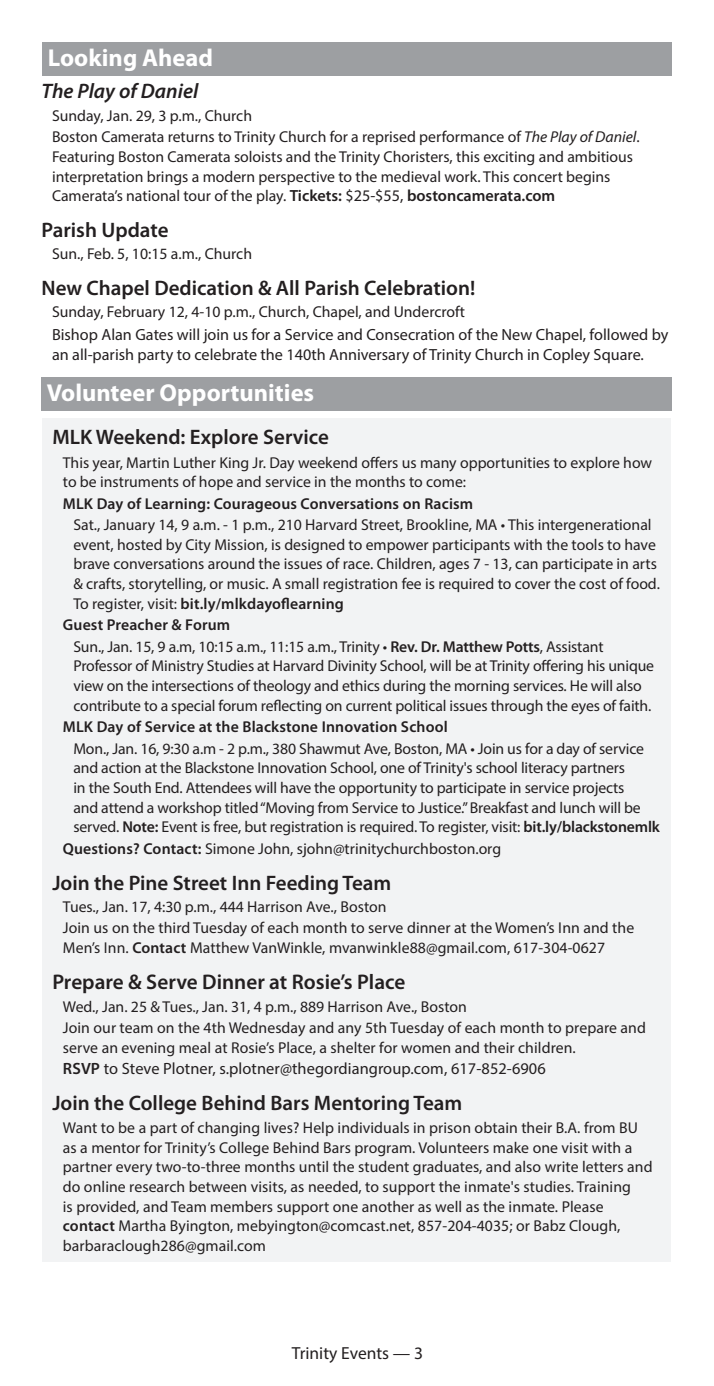
<style>
.page{position:relative;width:714px;height:1386px;background:#fff}
.page>*{position:absolute;margin:0;border:0;box-sizing:border-box;transform-origin:0 0}
.Event_Section_Header{font:700 24.5px "Myriad Pro";color:#fff}
.Event_Title_Myriad{font:600 21.18px "Myriad Pro";color:#231f20}
.Event_Title_Myriad-2{font:600 21px "Myriad Pro";color:#231f20}
.Event_Title_Myriad-3{font:italic 600 21px "Myriad Pro";color:#231f20}
.t1{font:17.5px "Myriad Pro";color:#231f20}
.Body_Copy_Myriad{font:16.28px "Myriad Pro";letter-spacing:.005em;color:#231f20}
.Contact_Myriad{font:16.1px/19.4px "Myriad Pro";color:#231f20}
.Body_Copy_Myriad-2{font:15.75px/19.6px "Myriad Pro";color:#231f20}
.Event_Date_Time_Myri{font:15.75px "Myriad Pro";color:#231f20}
.Body_Copy_Myriad-3{font:600 15.75px "Myriad Pro";letter-spacing:.01em;color:#231f20}
.s1{font-style:italic}
.s2{font-weight:600;font-size:16.1px}
.s3{font-size:16.1px}
.s4{font-weight:600}
</style>
<div class="page">
<div style="left:42px;top:418px;width:629px;height:844px;background:#f2f3f4"></div>
<div style="left:41px;top:377px;width:631px;height:34px;background:#9d9fa2"></div>
<div style="left:42px;top:42px;width:630px;height:34px;background:#9d9fa2"></div>
<p class="Event_Section_Header" style="left:48px;top:41px;width:167px">Looking Ahead</p>
<p class="Event_Title_Myriad-3" style="left:42px;top:78px;width:158px">The Play of Daniel</p>
<p class="Event_Date_Time_Myri" style="left:52px;top:106px;width:202px">Sunday, Jan. 29, 3 p.m., Church</p>
<p class="Body_Copy_Myriad-2" style="left:52px;top:127px;width:589px">Boston Camerata returns to Trinity Church for a reprised performance of <span class="s1">The Play of Daniel</span>.<br>Featuring Boston Camerata soloists and the Trinity Choristers, this exciting and ambitious interpretation brings a modern perspective to the medieval work. This concert begins Camerata’s national tour of the play. <span class="s2">Tickets:</span> <span class="s3">$25-$55,</span> <span class="s2">bostoncamerata.com</span></p>
<p class="Event_Title_Myriad-2" style="left:42px;top:217px;width:129px">Parish Update</p>
<p class="Event_Date_Time_Myri" style="left:52px;top:244px;width:202px">Sun., Feb. 5, 10:15 a.m., Church</p>
<p class="Event_Title_Myriad-2" style="left:42px;top:275px;width:435px">New Chapel Dedication &amp; All Parish Celebration!</p>
<p class="Event_Date_Time_Myri" style="left:52px;top:302px;width:415px">Sunday, February 12, 4-10 p.m., Church, Chapel, and Undercroft</p>
<p class="Contact_Myriad" style="left:52px;top:325px;width:618px">Bishop Alan Gates will join us for a Service and Consecration of the New Chapel, followed by an all-parish party to celebrate the 140th Anniversary of Trinity Church in Copley Square.</p>
<p class="Event_Section_Header" style="left:47px;top:377px;width:269px">Volunteer Opportunities</p>
<p class="Event_Title_Myriad-2" style="left:52px;top:424px;width:278px">MLK Weekend: Explore Service</p>
<p class="Body_Copy_Myriad-2" style="left:63px;top:452px;width:591px">This year, Martin Luther King Jr. Day weekend offers us many opportunities to explore how to be instruments of hope and service in the months to come:</p>
<p class="Body_Copy_Myriad-3" style="left:63px;top:493px;width:412px">MLK Day of Learning: Courageous Conversations on Racism</p>
<p class="Body_Copy_Myriad-2" style="left:73px;top:515px;width:588px">Sat., January 14, 9 a.m. - 1 p.m., 210 Harvard Street, Brookline, MA • This intergenerational event, hosted by City Mission, is designed to empower participants with the tools to have brave conversations around the issues of race. Children, ages 7 - 13, can participate in arts &amp; crafts, storytelling, or music. A small registration fee is required to cover the cost of food.<br>To register, visit: <span class="s4">bit.ly/mlkdayoflearning</span></p>
<p class="Body_Copy_Myriad-3" style="left:63px;top:615px;width:169px">Guest Preacher &amp; Forum</p>
<p class="Body_Copy_Myriad-2" style="left:73px;top:636px;width:582px">Sun., Jan. 15, 9 a.m, 10:15 a.m., 11:15 a.m., Trinity • <span class="s4">Rev. Dr. Matthew Potts</span>, Assistant Professor of Ministry Studies at Harvard Divinity School, will be at Trinity offering his unique view on the intersections of theology and ethics during the morning services. He will also contribute to a special forum reflecting on current political issues through the eyes of faith.</p>
<p class="Body_Copy_Myriad-3" style="left:63px;top:717px;width:386px">MLK Day of Service at the Blackstone Innovation School</p>
<p class="Body_Copy_Myriad-2" style="left:73px;top:738px;width:588px">Mon., Jan. 16, 9:30 a.m - 2 p.m., 380 Shawmut Ave, Boston, MA • Join us for a day of service and action at the Blackstone Innovation School, one of Trinity's school literacy partners<br>in the South End. Attendees will have the opportunity to participate in service projects<br>and attend a workshop titled “Moving from Service to Justice.” Breakfast and lunch will be served. <span class="s4">Note:</span> Event is free, but registration is required. To register, visit: <span class="s4">bit.ly/blackstonemlk</span></p>
<p class="Body_Copy_Myriad-2" style="left:63px;top:838px;width:440px"><span class="s4">Questions? Contact:</span> Simone John, sjohn@trinitychurchboston.org</p>
<p class="Event_Title_Myriad-2" style="left:52px;top:869px;width:340px">Join the Pine Street Inn Feeding Team</p>
<p class="Event_Date_Time_Myri" style="left:63px;top:897px;width:325px">Tues., Jan. 17, 4:30 p.m., 444 Harrison Ave., Boston</p>
<p class="Body_Copy_Myriad-2" style="left:63px;top:918px;width:573px">Join us on the third Tuesday of each month to serve dinner at the Women’s Inn and the<br>Men’s Inn. <span class="s4">Contact</span> Matthew VanWinkle, mvanwinkle88@gmail.com, 617-304-0627</p>
<p class="Event_Title_Myriad" style="left:52px;top:969px;width:354px">Prepare &amp; Serve Dinner at Rosie’s Place</p>
<p class="Event_Date_Time_Myri" style="left:63px;top:997px;width:405px">Wed., Jan. 25 &amp; Tues., Jan. 31, 4 p.m., 889 Harrison Ave., Boston</p>
<p class="Body_Copy_Myriad-2" style="left:63px;top:1018px;width:584px">Join our team on the 4th Wednesday and any 5th Tuesday of each month to prepare and serve an evening meal at Rosie’s Place, a shelter for women and their children.</p>
<p class="Body_Copy_Myriad" style="left:63px;top:1059px;width:484px"><span class="s4">RSVP</span> to Steve Plotner, s.plotner@thegordiangroup.com, 617-852-6906</p>
<p class="Event_Title_Myriad-2" style="left:52px;top:1089px;width:411px">Join the College Behind Bars Mentoring Team</p>
<p class="Body_Copy_Myriad-2" style="left:63px;top:1118px;width:591px">Want to be a part of changing lives? Help individuals in prison obtain their B.A. from BU as a mentor for Trinity’s College Behind Bars program. Volunteers make one visit with a partner every two-to-three months until the student graduates, and also write letters and do online research between visits, as needed, to support the inmate's studies. Training<br>is provided, and Team members support one another as well as the inmate. Please <span class="s4">contact</span> Martha Byington, mebyington@comcast.net, 857-204-4035; or Babz Clough, barbaraclough286@gmail.com</p>
<p class="t1" style="left:292px;top:1343px;width:133px">Trinity Events — 3</p>
</div>
